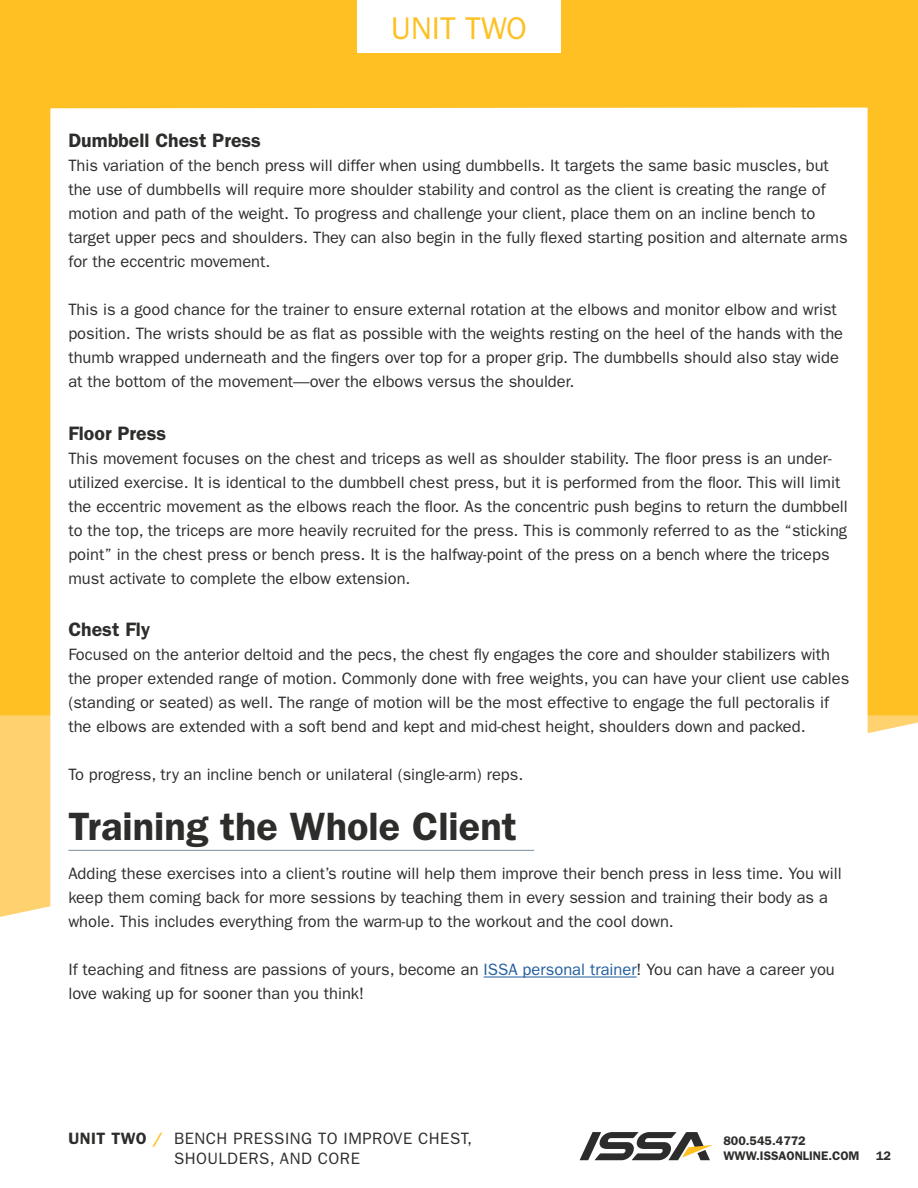
<style>
.page{position:relative;width:918px;height:1188px;background:#fff}
.page>*{position:absolute;margin:0;border:0;box-sizing:border-box;transform-origin:0 0}
.t1{font:600 39.6px "Franklin Gothic";color:#2d2d2c}
.t2{font:31.5px "Franklin Gothic";color:#fec022}
.t3{font:600 19.5px "Franklin Gothic";color:#2d2d2c}
.t4{font:16.5px/24px "Franklin Gothic";color:#2d2d2c}
.t5{font:16.5px/19.5px "Franklin Gothic";letter-spacing:.03em;color:#2d2d2c;text-align:center}
.t6{font:600 12.45px/15px "Franklin Gothic";color:#2d2d2c}
.s1{color:#215e9e}
.s2{font-weight:600}
.s3{font-weight:600;color:#fec022}
</style>
<div class="page">
<div style="left:0;top:0;width:918px;height:716px;background:#fec022"></div>
<svg style="left:0;top:715px;width:918px;height:202px;fill:#ffd16f"></svg>
<div style="left:357px;top:0;width:204px;height:53px;background:#fff"></div>
<div style="left:47px;top:107px;width:824px;height:871px;background:#fff"></div>
<svg style="left:580px;top:1132px;width:133px;height:28px"></svg>
<hr style="left:68px;top:850px;width:466px;height:1px;background:#758d9e">
<hr style="left:484px;top:977px;width:153px;height:1px;background:#215e9e">
<h2 class="t2" style="left:391px;top:10px;width:138px">UNIT TWO</h2>
<p class="t3" style="left:68px;top:129px;width:194px">Dumbbell Chest Press</p>
<p class="t4" style="left:68px;top:154px;width:781px">This variation of the bench press will differ when using dumbbells. It targets the same basic muscles, but the use of dumbbells will require more shoulder stability and control as the client is creating the range of motion and path of the weight. To progress and challenge your client, place them on an incline bench to target upper pecs and shoulders. They can also begin in the fully flexed starting position and alternate arms for the eccentric movement.</p>
<p class="t4" style="left:68px;top:298px;width:776px">This is a good chance for the trainer to ensure external rotation at the elbows and monitor elbow and wrist position. The wrists should be as flat as possible with the weights resting on the heel of the hands with the thumb wrapped underneath and the fingers over top for a proper grip. The dumbbells should also stay wide at the bottom of the movement—over the elbows versus the shoulder.</p>
<p class="t3" style="left:68px;top:421px;width:99px">Floor Press</p>
<p class="t4" style="left:68px;top:446px;width:781px">This movement focuses on the chest and triceps as well as shoulder stability. The floor press is an under&shy;utilized exercise. It is identical to the dumbbell chest press, but it is performed from the floor. This will limit the eccentric movement as the elbows reach the floor. As the concentric push begins to return the dumbbell to the top, the triceps are more heavily recruited for the press. This is commonly referred to as the “sticking point” in the chest press or bench press. It is the halfway-point of the press on a bench where the triceps must activate to complete the elbow extension.</p>
<p class="t3" style="left:68px;top:618px;width:83px">Chest Fly</p>
<p class="t4" style="left:68px;top:643px;width:782px">Focused on the anterior deltoid and the pecs, the chest fly engages the core and shoulder stabilizers with the proper extended range of motion. Commonly done with free weights, you can have your client use cables (standing or seated) as well. The range of motion will be the most effective to engage the full pectoralis if the elbows are extended with a soft bend and kept and mid-chest height, shoulders down and packed.</p>
<p class="t4" style="left:68px;top:763px;width:456px">To progress, try an incline bench or unilateral (single-arm) reps.</p>
<h1 class="t1" style="left:68px;top:803px;width:450px">Training the Whole Client</h1>
<p class="t4" style="left:68px;top:862px;width:775px">Adding these exercises into a client’s routine will help them improve their bench press in less time. You will keep them coming back for more sessions by teaching them in every session and training their body as a whole. This includes everything from the warm-up to the workout and the cool down.</p>
<p class="t4" style="left:68px;top:958px;width:768px">If teaching and fitness are passions of yours, become an <span class="s1">ISSA personal trainer</span>! You can have a career you love waking up for sooner than you think!</p>
<p class="t5" style="left:68px;top:1129px;width:405px"><span class="s2">UNIT TWO</span> <span class="s3">/</span> BENCH PRESSING TO IMPROVE CHEST,<br>SHOULDERS, AND CORE</p>
<p class="t6" style="left:723px;top:1133px;width:138px">800.545.4772<br>WWW.ISSAONLINE.COM</p>
<p class="t6" style="left:876px;top:1148px;width:16px">12</p>
</div>
